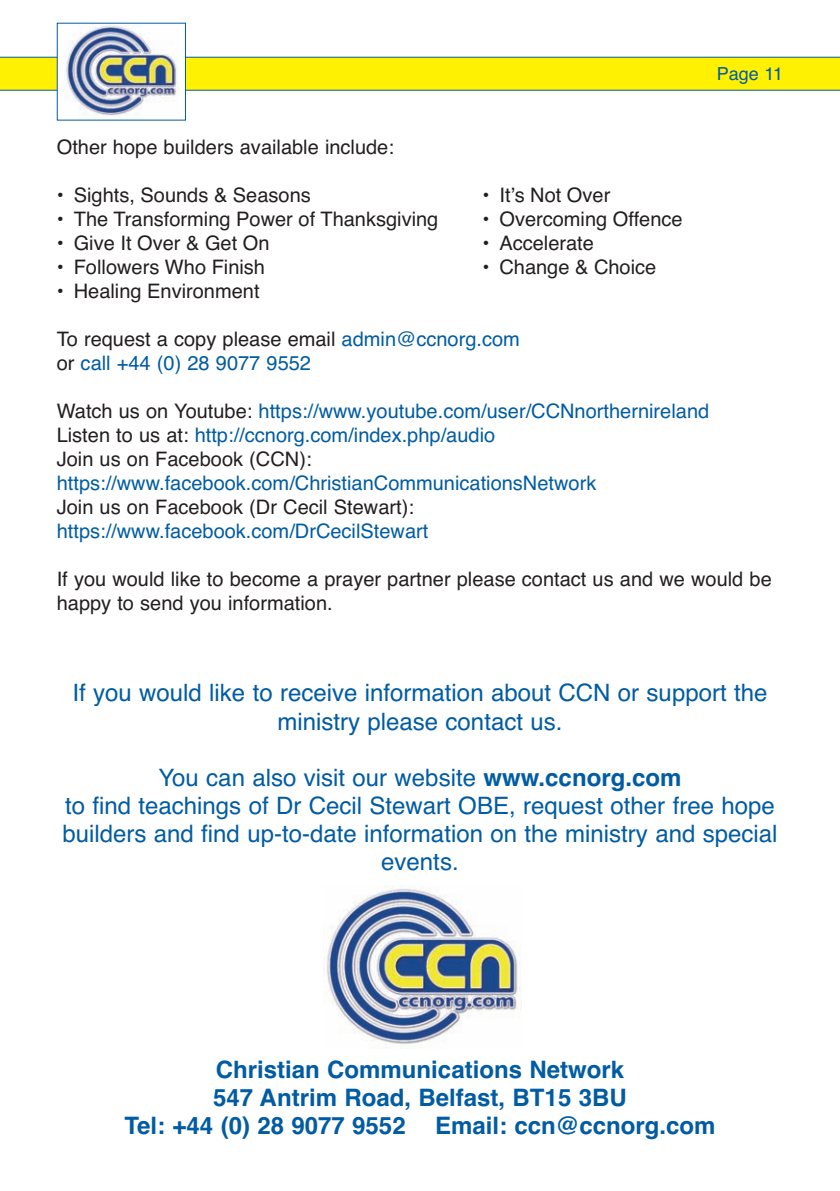
<style>
.page{position:relative;width:840px;height:1191px;background:#fff}
.page>*{position:absolute;margin:0;border:0;box-sizing:border-box;transform-origin:0 0}
.t1{font:24px/28px "Helvetica";color:#015ca3;text-align:center}
.t2{font:700 24px/28px "Helvetica";color:#015ca3;text-align:center}
.t3{font:20px/24px "Helvetica";color:#231f20}
.t4{font:20px/24px "Helvetica";color:#015ca3}
.t5{font:18px "Helvetica";color:#015ca3}
.s1{color:#231f20}
.s2{font-weight:700}
</style>
<div class="page">
<svg style="left:0;top:57px;width:839px;height:34px;background:#f1e90b"></svg>
<div style="left:58px;top:24px;width:127px;height:96px;background:#fff"></div>
<img style="left:65px;top:25px;width:113px;height:93px">
<img style="left:323px;top:887px;width:198px;height:161px">
<p class="t5" style="left:716px;top:63px;width:68px">Page 11</p>
<p class="t3" style="left:57px;top:135px;width:338px">Other hope builders available include:</p>
<p class="t3" style="left:57px;top:183px;width:255px">• Sights, Sounds &amp; Seasons</p>
<p class="t3" style="left:482px;top:183px;width:129px">• It’s Not Over</p>
<p class="t3" style="left:57px;top:207px;width:383px">• The Transforming Power of Thanksgiving</p>
<p class="t3" style="left:482px;top:207px;width:202px">• Overcoming Offence</p>
<p class="t3" style="left:57px;top:231px;width:214px">• Give It Over &amp; Get On</p>
<p class="t3" style="left:482px;top:231px;width:113px">• Accelerate</p>
<p class="t3" style="left:57px;top:255px;width:210px">• Followers Who Finish</p>
<p class="t3" style="left:482px;top:255px;width:175px">• Change &amp; Choice</p>
<p class="t3" style="left:57px;top:279px;width:204px">• Healing Environment</p>
<p class="t4" style="left:57px;top:327px;width:464px"><span class="s1">To request a copy please email</span> admin@ccnorg.com <span class="s1">or</span> call +44 (0) 28 9077 9552</p>
<p class="t4" style="left:57px;top:399px;width:653px"><span class="s1">Watch us on Youtube:</span> https://www.youtube.com/user/CCNnorthernireland<br><span class="s1">Listen to us at:</span> http://ccnorg.com/index.php/audio<br><span class="s1">Join us on Facebook (CCN):</span></p>
<p class="t4" style="left:57px;top:471px;width:541px">https://www.facebook.com/ChristianCommunicationsNetwork</p>
<p class="t3" style="left:57px;top:495px;width:358px">Join us on Facebook (Dr Cecil Stewart):</p>
<p class="t4" style="left:57px;top:519px;width:373px">https://www.facebook.com/DrCecilStewart</p>
<p class="t3" style="left:57px;top:567px;width:716px">If you would like to become a prayer partner please contact us and we would be happy to send you information.</p>
<p class="t1" style="left:72px;top:679px;width:696px">If you would like to receive information about CCN or support the ministry please contact us.</p>
<p class="t1" style="left:62px;top:763px;width:716px">You can also visit our website <span class="s2">www.ccnorg.com<br></span>to find teachings of Dr Cecil Stewart OBE, request other free hope builders and find up-to-date information on the ministry and special events.</p>
<p class="t2" style="left:124px;top:1055px;width:592px">Christian Communications Network<br>547 Antrim Road, Belfast, BT15 3BU<br>Tel: +44 (0) 28 9077 9552 Email: ccn@ccnorg.com</p>
</div>
